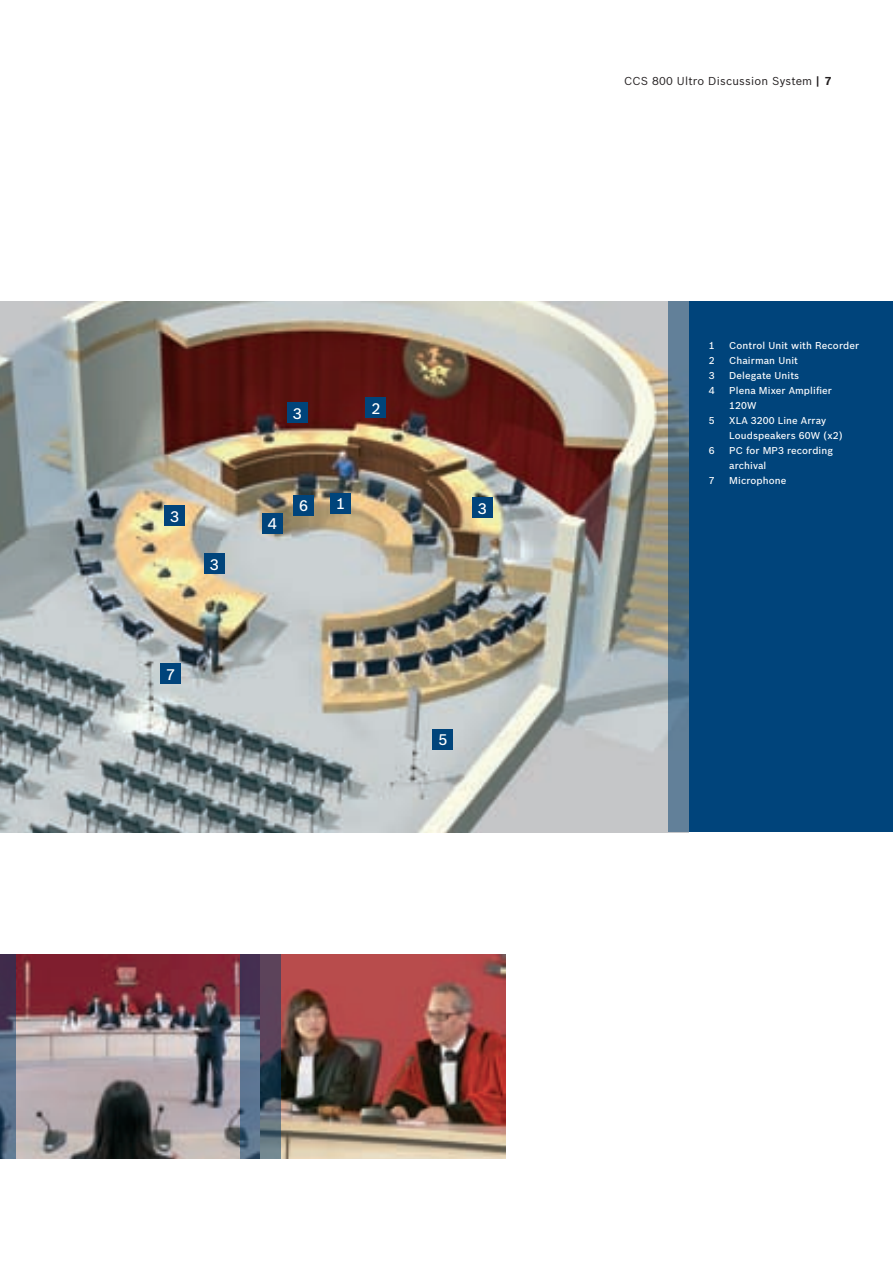
<style>
.page{position:relative;width:893px;height:1263px;background:#fff}
.page>*{position:absolute;margin:0;border:0;box-sizing:border-box;transform-origin:0 0}
.t1{font:500 15px "Bosch Sans";color:#fff}
.t2{font:11.25px "Bosch Sans";letter-spacing:.02em;color:#231f20}
.t3{font:500 9.75px/15px "Bosch Sans";letter-spacing:.01em;color:#fff}
.s1{font-weight:700}
</style>
<div class="page">
<img style="left:15px;top:955px;width:225px;height:204px">
<div style="left:689px;top:301px;width:204px;height:531px;background:#00447b"></div>
<img style="left:0;top:301px;width:668px;height:531px">
<div style="left:262px;top:513px;width:20px;height:21px;background:#00447b"></div>
<div style="left:331px;top:493px;width:20px;height:20px;background:#00447b"></div>
<div style="left:366px;top:397px;width:20px;height:21px;background:#00447b"></div>
<div style="left:204px;top:554px;width:21px;height:20px;background:#00447b"></div>
<div style="left:287px;top:403px;width:20px;height:20px;background:#00447b"></div>
<div style="left:293px;top:495px;width:21px;height:21px;background:#00447b"></div>
<div style="left:433px;top:729px;width:20px;height:20px;background:#00447b"></div>
<div style="left:161px;top:663px;width:20px;height:21px;background:#00447b"></div>
<div style="left:472px;top:497px;width:20px;height:21px;background:#00447b"></div>
<div style="left:165px;top:506px;width:20px;height:20px;background:#00447b"></div>
<img style="left:281px;top:955px;width:224px;height:204px">
<svg style="left:0;top:955px;width:15px;height:204px;background:#4e5671"></svg>
<svg style="left:240px;top:955px;width:41px;height:204px;background:#51566d"></svg>
<svg style="left:668px;top:301px;width:21px;height:531px;background:#5a7688"></svg>
<h1 class="t1" style="left:170px;top:507px;width:11px">3</h1>
<h1 class="t1" style="left:210px;top:555px;width:11px">3</h1>
<h1 class="t1" style="left:166px;top:665px;width:11px">7</h1>
<h1 class="t1" style="left:293px;top:404px;width:11px">3</h1>
<h1 class="t1" style="left:371px;top:399px;width:11px">2</h1>
<h1 class="t1" style="left:268px;top:515px;width:11px">4</h1>
<h1 class="t1" style="left:299px;top:497px;width:11px">6</h1>
<h1 class="t1" style="left:336px;top:494px;width:11px">1</h1>
<h1 class="t1" style="left:478px;top:499px;width:11px">3</h1>
<h1 class="t1" style="left:438px;top:730px;width:11px">5</h1>
<p class="t2" style="left:624px;top:74px;width:209px">CCS 800 Ultro Discussion System <span class="s1">| 7</span></p>
<p class="t3" style="left:709px;top:338px;width:7px">1</p>
<p class="t3" style="left:729px;top:338px;width:131px">Control Unit with Recorder</p>
<p class="t3" style="left:709px;top:353px;width:7px">2</p>
<p class="t3" style="left:729px;top:353px;width:70px">Chairman Unit</p>
<p class="t3" style="left:709px;top:368px;width:7px">3</p>
<p class="t3" style="left:729px;top:368px;width:72px">Delegate Units</p>
<p class="t3" style="left:709px;top:383px;width:7px">4</p>
<p class="t3" style="left:729px;top:383px;width:104px">Plena Mixer Amplifier<br>120W</p>
<p class="t3" style="left:709px;top:413px;width:7px">5</p>
<p class="t3" style="left:729px;top:413px;width:115px">XLA 3200 Line Array<br>Loudspeakers 60W (x2)</p>
<p class="t3" style="left:709px;top:443px;width:7px">6</p>
<p class="t3" style="left:729px;top:443px;width:105px">PC for MP3 recording archival</p>
<p class="t3" style="left:709px;top:473px;width:7px">7</p>
<p class="t3" style="left:729px;top:473px;width:59px">Microphone</p>
</div>
